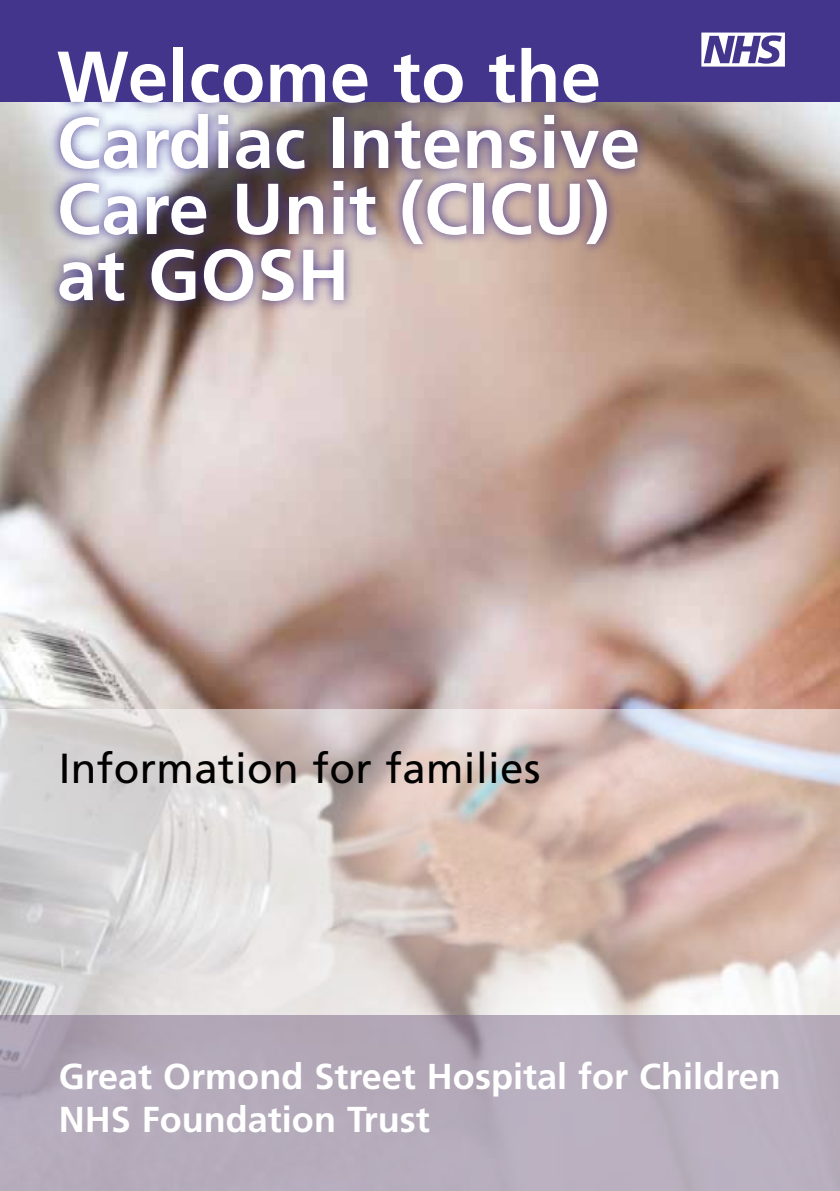
<style>
.page{position:relative;width:840px;height:1191px;background:#fff}
.page>*{position:absolute;margin:0;border:0;box-sizing:border-box;transform-origin:0 0}
.t1{font:700 72px/66px "Frutiger";letter-spacing:.005em;color:#fff}
.t2{font:42px "Frutiger";letter-spacing:.01em;color:#000}
.t3{font:700 36px/43.2px "Frutiger";color:#fff}
</style>
<div class="page">
<img style="left:0;top:101px;width:839px;height:608px">
<svg style="left:0;top:709px;width:839px;height:306px;background:#d9cbc7"></svg>
<div style="left:0;top:1015px;width:839px;height:176px;background:#b6acbc"></div>
<div style="left:0;top:0;width:839px;height:101px;background:#43358b"></div>
<svg style="left:701px;top:33px;width:83px;height:34px"></svg>
<img style="left:47px;top:101px;width:601px;height:212px">
<h1 class="t1" style="left:57px;top:43px;width:584px">Welcome to the<br>Cardiac Intensive<br>Care Unit (CICU) at GOSH</h1>
<p class="t2" style="left:59px;top:744px;width:483px">Information for families</p>
<p class="t3" style="left:59px;top:1054px;width:723px">Great Ormond Street Hospital for Children<br>NHS Foundation Trust</p>
</div>
